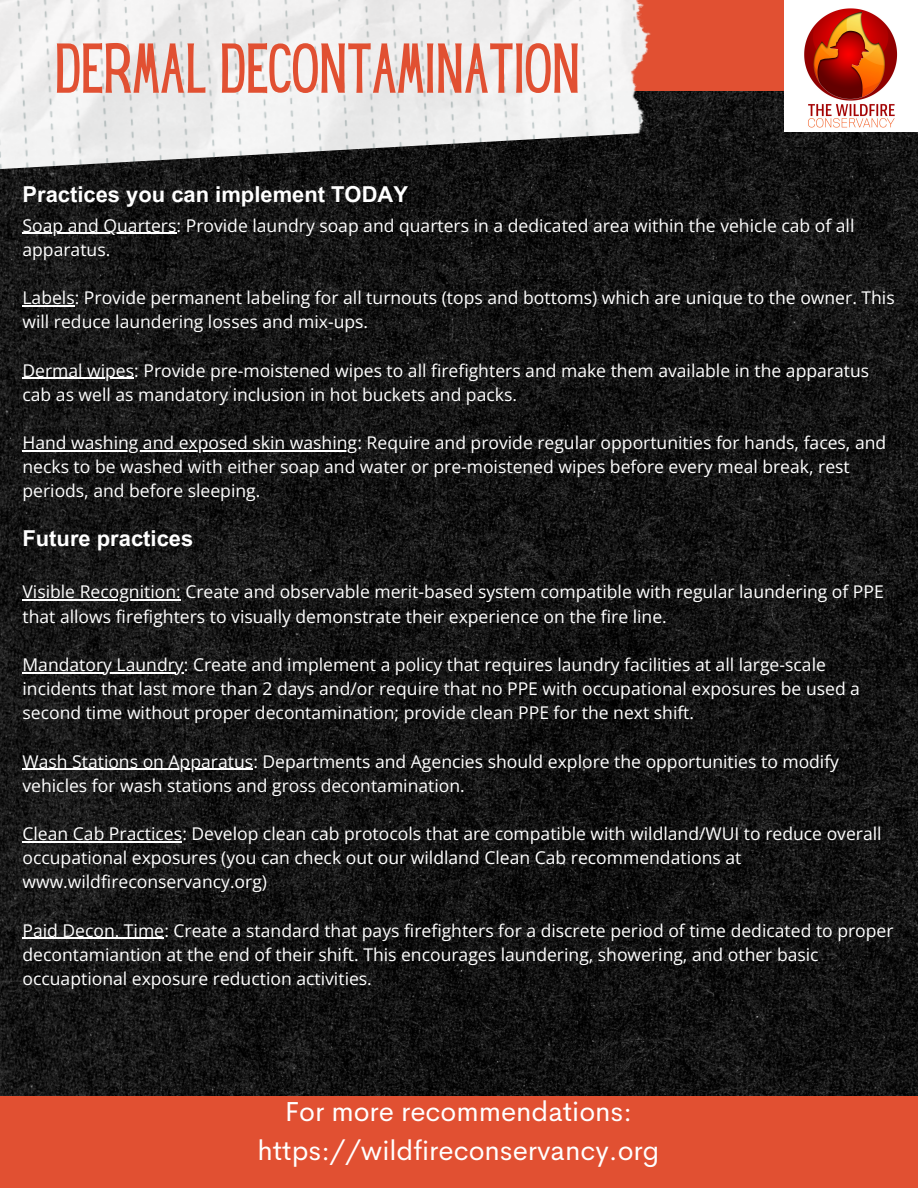
<style>
.page{position:relative;width:918px;height:1188px;background:#e15032}
.page>*{position:absolute;margin:0;border:0;box-sizing:border-box;transform-origin:0 0}
.t1{font:61.65px "Hey Gotcha";color:#e15032}
.t2{font:27.6px/38.2px "Cerebri Sans";color:#fff;text-align:center}
.t3{font:700 21.9px "Arial MT Pro";color:#fff}
.t4{font:17.55px/24.2px "Open Sans";color:#fff}
</style>
<div class="page">
<img style="left:0;top:92px;width:918px;height:1004px">
<img style="left:0;top:0;width:663px;height:175px">
<hr style="left:22px;top:233px;width:155px;height:1px;background:#fff">
<hr style="left:22px;top:305px;width:53px;height:1px;background:#fff">
<hr style="left:22px;top:378px;width:112px;height:1px;background:#fff">
<hr style="left:22px;top:450px;width:336px;height:1px;background:#fff">
<hr style="left:22px;top:600px;width:159px;height:1px;background:#fff">
<hr style="left:22px;top:672px;width:162px;height:1px;background:#fff">
<hr style="left:22px;top:769px;width:231px;height:1px;background:#fff">
<hr style="left:22px;top:841px;width:160px;height:1px;background:#fff">
<hr style="left:22px;top:938px;width:142px;height:1px;background:#fff">
<img style="left:785px;top:0;width:133px;height:132px">
<p class="t1" style="left:55px;top:43px;width:523px">DERMAL DECONTAMINATION</p>
<p class="t3" style="left:22px;top:186px;width:387px">Practices you can implement TODAY</p>
<p class="t4" style="left:22px;top:213px;width:834px">Soap and Quarters: Provide laundry soap and quarters in a dedicated area within the vehicle cab of all apparatus.</p>
<p class="t4" style="left:22px;top:285px;width:874px">Labels: Provide permanent labeling for all turnouts (tops and bottoms) which are unique to the owner. This will reduce laundering losses and mix-ups.</p>
<p class="t4" style="left:22px;top:358px;width:848px">Dermal wipes: Provide pre-moistened wipes to all firefighters and make them available in the apparatus cab as well as mandatory inclusion in hot buckets and packs.</p>
<p class="t4" style="left:22px;top:430px;width:865px">Hand washing and exposed skin washing: Require and provide regular opportunities for hands, faces, and necks to be washed with either soap and water or pre-moistened wipes before every meal break, rest periods, and before sleeping.</p>
<p class="t3" style="left:22px;top:530px;width:172px">Future practices</p>
<p class="t4" style="left:22px;top:580px;width:863px">Visible Recognition: Create and observable merit-based system compatible with regular laundering of PPE that allows firefighters to visually demonstrate their experience on the fire line.</p>
<p class="t4" style="left:22px;top:652px;width:839px">Mandatory Laundry: Create and implement a policy that requires laundry facilities at all large-scale incidents that last more than 2 days and/or require that no PPE with occupational exposures be used a second time without proper decontamination; provide clean PPE for the next shift.</p>
<p class="t4" style="left:22px;top:749px;width:818px">Wash Stations on Apparatus: Departments and Agencies should explore the opportunities to modify vehicles for wash stations and gross decontamination.</p>
<p class="t4" style="left:22px;top:821px;width:861px">Clean Cab Practices: Develop clean cab protocols that are compatible with wildland/WUI to reduce overall occupational exposures (you can check out our wildland Clean Cab recommendations at www.wildfireconservancy.org)</p>
<p class="t4" style="left:22px;top:918px;width:873px">Paid Decon. Time: Create a standard that pays firefighters for a discrete period of time dedicated to proper decontamiantion at the end of their shift. This encourages laundering, showering, and other basic occuaptional exposure reduction activities.</p>
<p class="t2" style="left:258px;top:1093px;width:403px">For more recommendations: https://wildfireconservancy.org</p>
</div>
